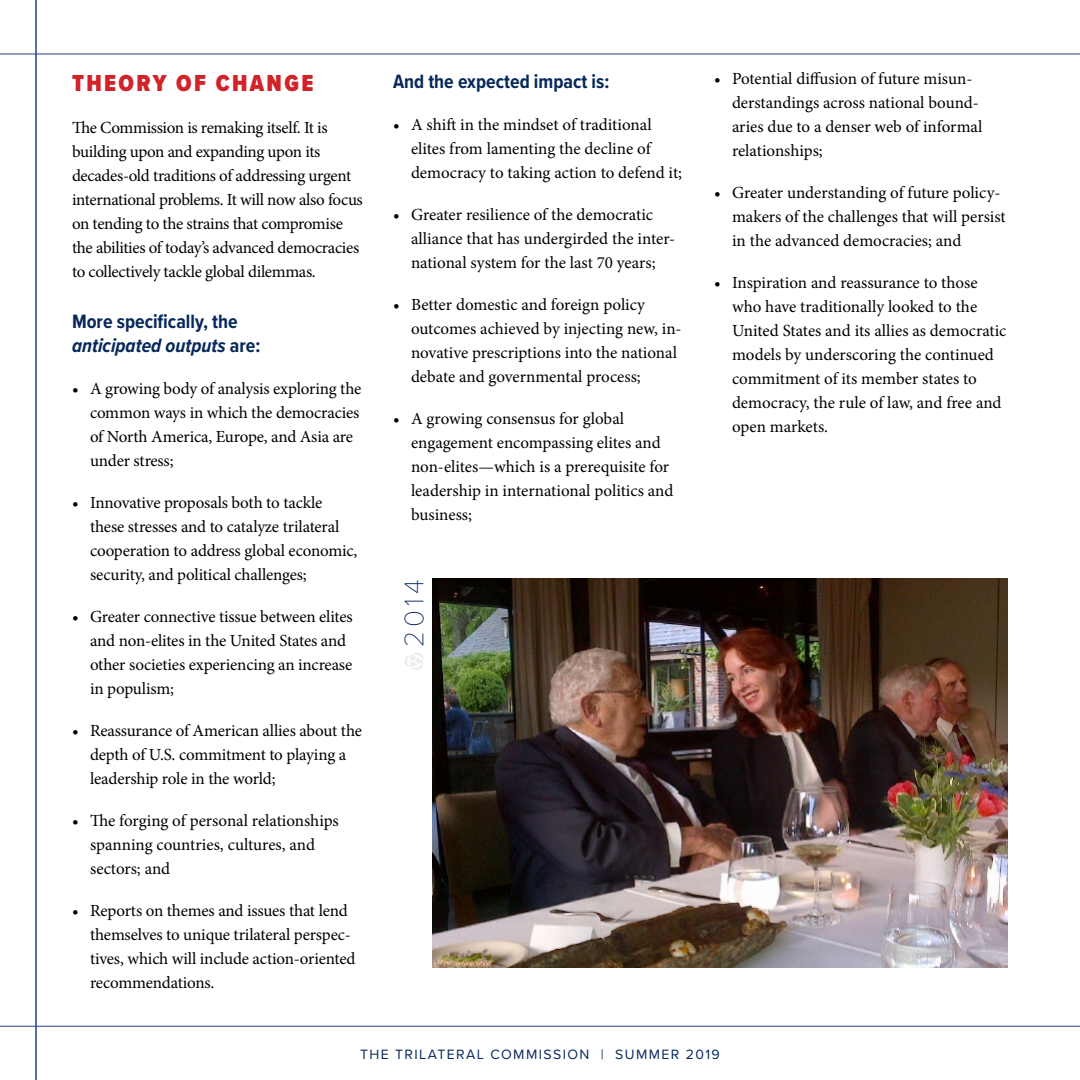
<style>
.page{position:relative;width:1080px;height:1080px;background:#fff}
.page>*{position:absolute;margin:0;border:0;box-sizing:border-box;transform-origin:0 0}
.t1{font:100 28px "Proxima Nova T";color:#07285b}
.t2{font:900 24px "Proxima Nova Cond";letter-spacing:.1em;color:#d2232a}
.t3{font:700 20px/24px "Proxima Nova Cond";color:#07285b}
.t4{font:17px/24px "Minion Pro";letter-spacing:-.01em;color:#000}
.t5{font:14px "Proxima Nova";letter-spacing:.1em;color:#07285b}
.s1{font-style:italic}
</style>
<div class="page">
<hr style="left:0;top:54px;width:1080px;height:1px;background:#25408f">
<hr style="left:0;top:1026px;width:1080px;height:1px;background:#25408f">
<hr style="left:36px;top:0;width:1px;height:1080px;background:#25408f">
<img style="left:432px;top:579px;width:576px;height:389px">
<svg style="left:405px;top:653px;width:18px;height:17px"></svg>
<h2 class="t2" style="left:72px;top:65px;width:243px">THEORY OF CHANGE</h2>
<p class="t4" style="left:72px;top:116px;width:292px">The Commission is remaking itself. It is building upon and expanding upon its decades-old traditions of addressing urgent international problems. It will now also focus on tending to the strains that compromise the abilities of today’s advanced democracies to collectively tackle global dilemmas.</p>
<p class="t3" style="left:72px;top:309px;width:190px">More specifically, the <span class="s1">anticipated outputs</span> are:</p>
<p class="t4" style="left:90px;top:377px;width:273px;text-indent:-18px">• A growing body of analysis exploring the common ways in which the democracies of North America, Europe, and Asia are under stress;</p>
<p class="t4" style="left:90px;top:491px;width:269px;text-indent:-18px">• Innovative proposals both to tackle these stresses and to catalyze trilateral cooperation to address global economic, security, and political challenges;</p>
<p class="t4" style="left:90px;top:605px;width:264px;text-indent:-18px">• Greater connective tissue between elites and non-elites in the United States and other societies experiencing an increase in populism;</p>
<p class="t4" style="left:90px;top:719px;width:274px;text-indent:-18px">• Reassurance of American allies about the depth of U.S. commitment to playing a leadership role in the world;</p>
<p class="t4" style="left:90px;top:809px;width:250px;text-indent:-18px">• The forging of personal relationships spanning countries, cultures, and sectors; and</p>
<p class="t4" style="left:90px;top:899px;width:267px;text-indent:-18px">• Reports on themes and issues that lend themselves to unique trilateral perspec&shy;tives, which will include action-oriented recommendations.</p>
<p class="t3" style="left:393px;top:69px;width:218px">And the expected impact is:</p>
<p class="t4" style="left:411px;top:112px;width:273px;text-indent:-18px">• A shift in the mindset of traditional elites from lamenting the decline of democracy to taking action to defend it;</p>
<p class="t4" style="left:411px;top:202px;width:266px;text-indent:-18px">• Greater resilience of the democratic alliance that has undergirded the inter&shy;national system for the last 70 years;</p>
<p class="t4" style="left:411px;top:292px;width:272px;text-indent:-18px">• Better domestic and foreign policy outcomes achieved by injecting new, in&shy;novative prescriptions into the national debate and governmental process;</p>
<p class="t4" style="left:411px;top:407px;width:264px;text-indent:-18px">• A growing consensus for global engagement encompassing elites and non-elites—which is a prerequisite for leadership in international politics and business;</p>
<h1 class="t1" style="left:393px;top:647px;width:70px;rotate:-90deg">2014</h1>
<p class="t4" style="left:732px;top:67px;width:252px;text-indent:-18px">• Potential diffusion of future misun&shy;derstandings across national bound&shy;aries due to a denser web of informal relationships;</p>
<p class="t4" style="left:732px;top:181px;width:275px;text-indent:-18px">• Greater understanding of future policy&shy;makers of the challenges that will persist in the advanced democracies; and</p>
<p class="t4" style="left:732px;top:271px;width:276px;text-indent:-18px">• Inspiration and reassurance to those who have traditionally looked to the United States and its allies as democratic models by underscoring the continued commitment of its member states to democracy, the rule of law, and free and open markets.</p>
<p class="t5" style="left:360px;top:1044px;width:361px">THE TRILATERAL COMMISSION | SUMMER 2019</p>
</div>
